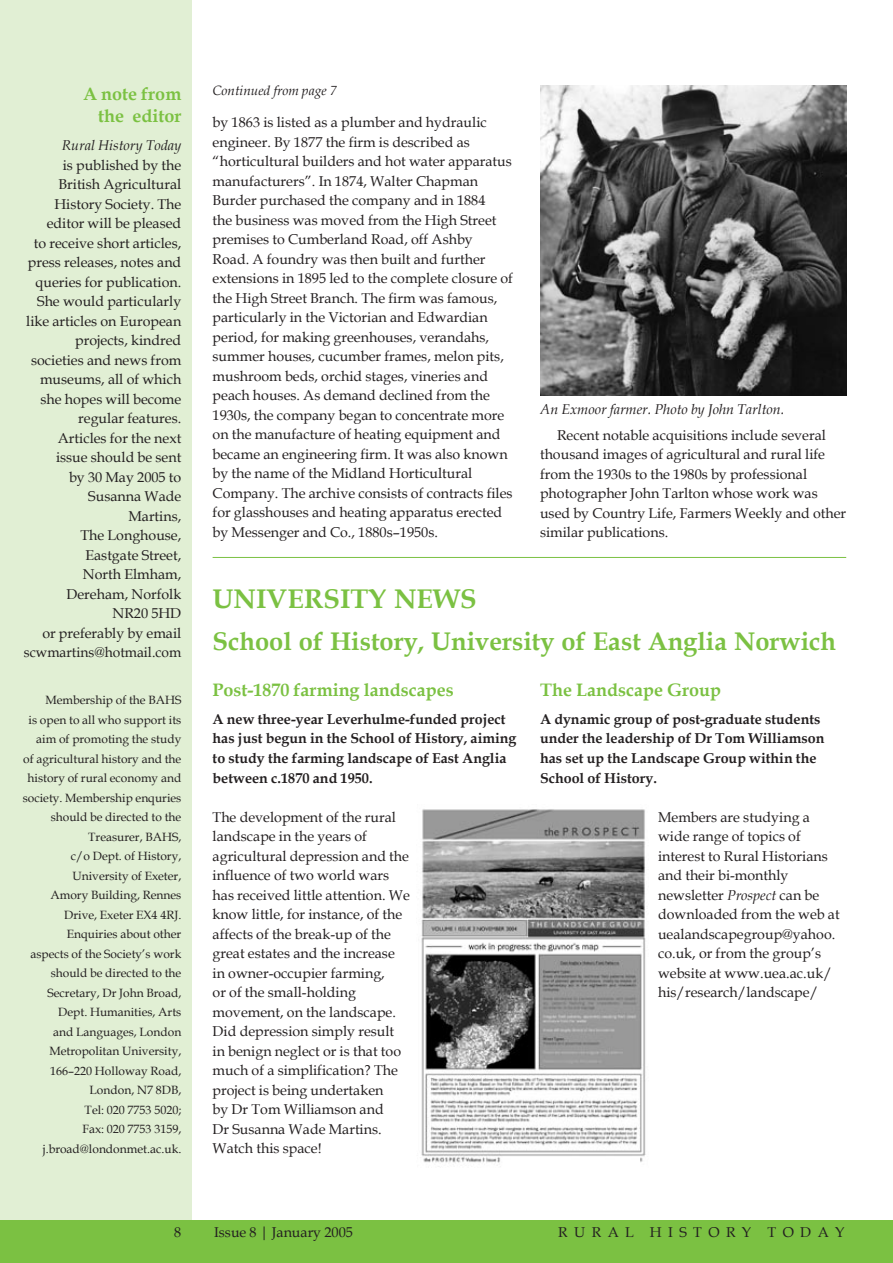
<style>
.page{position:relative;width:893px;height:1263px;background:#fff}
.page>*{position:absolute;margin:0;border:0;box-sizing:border-box;transform-origin:0 0}
.heading_A{font:700 27px "Book Antiqua";color:#7bc142}
.heading_A-2{font:700 25.5px "Book Antiqua";color:#7bc142}
.heading_B{font:700 18px/22.5px "Book Antiqua";color:#7bc142;text-align:right}
._1st_para{font:14.25px/19.5px "Book Antiqua";color:#231f20}
.main_text{font:14.25px/19.5px "Book Antiqua";color:#231f20;text-align:right}
.intro_para{font:700 14.25px/19.5px "Book Antiqua";color:#231f20}
.t1{font:italic 14.25px "Book Antiqua";color:#231f20}
._1st_para-2{font:14.25px "Book Antiqua";letter-spacing:.45em;color:#231f20}
.heading_B-2{font:italic 13.5px "Book Antiqua";color:#231f20}
.main_text-2{font:12px/19.5px "Book Antiqua";color:#231f20;text-align:right}
.s1{font-style:italic}
</style>
<div class="page">
<div style="left:0;top:0;width:191px;height:1263px;background:#e1efd4"></div>
<div style="left:0;top:1220px;width:893px;height:43px;background:#7bc142"></div>
<img style="left:421px;top:809px;width:225px;height:358px">
<img style="left:540px;top:85px;width:306px;height:311px">
<hr style="left:213px;top:557px;width:633px;height:1px;background:#7bc142">
<p class="heading_B" style="left:83px;top:82px;width:100px">A note from the editor</p>
<p class="main_text" style="left:26px;top:135px;width:157px"><span class="s1">Rural History Today<br></span>is published by the<br>British Agricultural<br>History Society. The editor will be pleased<br>to receive short articles, press releases, notes and queries for publication.<br>She would particularly like articles on European projects, kindred societies and news from museums, all of which she hopes will become regular features.</p>
<p class="main_text" style="left:56px;top:428px;width:127px">Articles for the next issue should be sent by 30 May 2005 to</p>
<p class="main_text" style="left:88px;top:486px;width:95px">Susanna Wade<br>Martins,</p>
<p class="main_text" style="left:80px;top:525px;width:102px">The Longhouse,</p>
<p class="main_text" style="left:85px;top:545px;width:97px">Eastgate Street,</p>
<p class="main_text" style="left:83px;top:564px;width:100px">North Elmham,</p>
<p class="main_text" style="left:66px;top:584px;width:116px">Dereham, Norfolk<br>NR20 5HD</p>
<p class="_1st_para" style="left:24px;top:623px;width:159px;text-align:right">or preferably by email scwmartins@hotmail.com</p>
<p class="main_text-2" style="left:23px;top:690px;width:160px">Membership of the BAHS<br>is open to all who support its aim of promoting the study of agricultural history and the history of rural economy and society. Membership enquries should be directed to the<br>Treasurer, BAHS,<br>c/o Dept. of History,<br>University of Exeter,<br>Amory Building, Rennes<br>Drive, Exeter EX4 4RJ.<br>Enquiries about other<br>aspects of the Society’s work should be directed to the<br>Secretary, Dr John Broad,<br>Dept. Humanities, Arts<br>and Languages, London<br>Metropolitan University,<br>166–220 Holloway Road,<br>London, N7 8DB,<br>Tel: 020 7753 5020;<br>Fax: 020 7753 3159, j.broad@londonmet.ac.uk.</p>
<p class="heading_B-2" style="left:213px;top:81px;width:125px">Continued from page 7</p>
<p class="_1st_para" style="left:213px;top:112px;width:302px">by 1863 is listed as a plumber and hydraulic engineer. By 1877 the firm is described as “horticultural builders and hot water apparatus manufacturers”. In 1874, Walter Chapman Burder purchased the company and in 1884<br>the business was moved from the High Street premises to Cumberland Road, off Ashby Road. A foundry was then built and further extensions in 1895 led to the complete closure of the High Street Branch. The firm was famous, particularly in the Victorian and Edwardian period, for making greenhouses, verandahs, summer houses, cucumber frames, melon pits, mushroom beds, orchid stages, vineries and peach houses. As demand declined from the 1930s, the company began to concentrate more on the manufacture of heating equipment and became an engineering firm. It was also known by the name of the Midland Horticultural Company. The archive consists of contracts files for glasshouses and heating apparatus erected by Messenger and Co., 1880s–1950s.</p>
<p class="t1" style="left:540px;top:399px;width:246px">An Exmoor farmer. Photo by John Tarlton.</p>
<p class="main_text" style="left:540px;top:425px;width:308px;text-align:left;text-indent:17px">Recent notable acquisitions include several thousand images of agricultural and rural life from the 1930s to the 1980s by professional photographer John Tarlton whose work was used by Country Life, Farmers Weekly and other similar publications.</p>
<p class="heading_A" style="left:213px;top:581px;width:265px">UNIVERSITY NEWS</p>
<p class="heading_A-2" style="left:213px;top:624px;width:625px">School of History, University of East Anglia Norwich</p>
<p class="heading_B" style="left:213px;top:678px;width:243px">Post-1870 farming landscapes</p>
<p class="intro_para" style="left:213px;top:709px;width:305px">A new three-year Leverhulme-funded project has just begun in the School of History, aiming to study the farming landscape of East Anglia between c.1870 and 1950.</p>
<p class="_1st_para" style="left:213px;top:806px;width:199px">The development of the rural landscape in the years of agricultural depression and the influence of two world wars has received little attention. We know little, for instance, of the affects of the break-up of the great estates and the increase in owner-occupier farming,<br>or of the small-holding movement, on the landscape.<br>Did depression simply result in benign neglect or is that too much of a simplification? The project is being undertaken<br>by Dr Tom Williamson and<br>Dr Susanna Wade Martins.<br>Watch this space!</p>
<p class="heading_B" style="left:540px;top:678px;width:183px">The Landscape Group</p>
<p class="intro_para" style="left:540px;top:709px;width:286px">A dynamic group of post-graduate students under the leadership of Dr Tom Williamson has set up the Landscape Group within the School of History.</p>
<p class="_1st_para" style="left:658px;top:806px;width:183px">Members are studying a wide range of topics of interest to Rural Historians and their bi-monthly newsletter <span class="s1">Prospect</span> can be downloaded from the web at uealandscapegroup@yahoo. co.uk, or from the group’s website at www.uea.ac.uk/ his/research/landscape/</p>
<p class="_1st_para" style="left:174px;top:1222px;width:9px">8</p>
<p class="_1st_para" style="left:214px;top:1222px;width:140px">Issue 8 | January 2005</p>
<p class="_1st_para-2" style="left:558px;top:1222px;width:288px">RURAL HISTORY TODAY</p>
</div>
